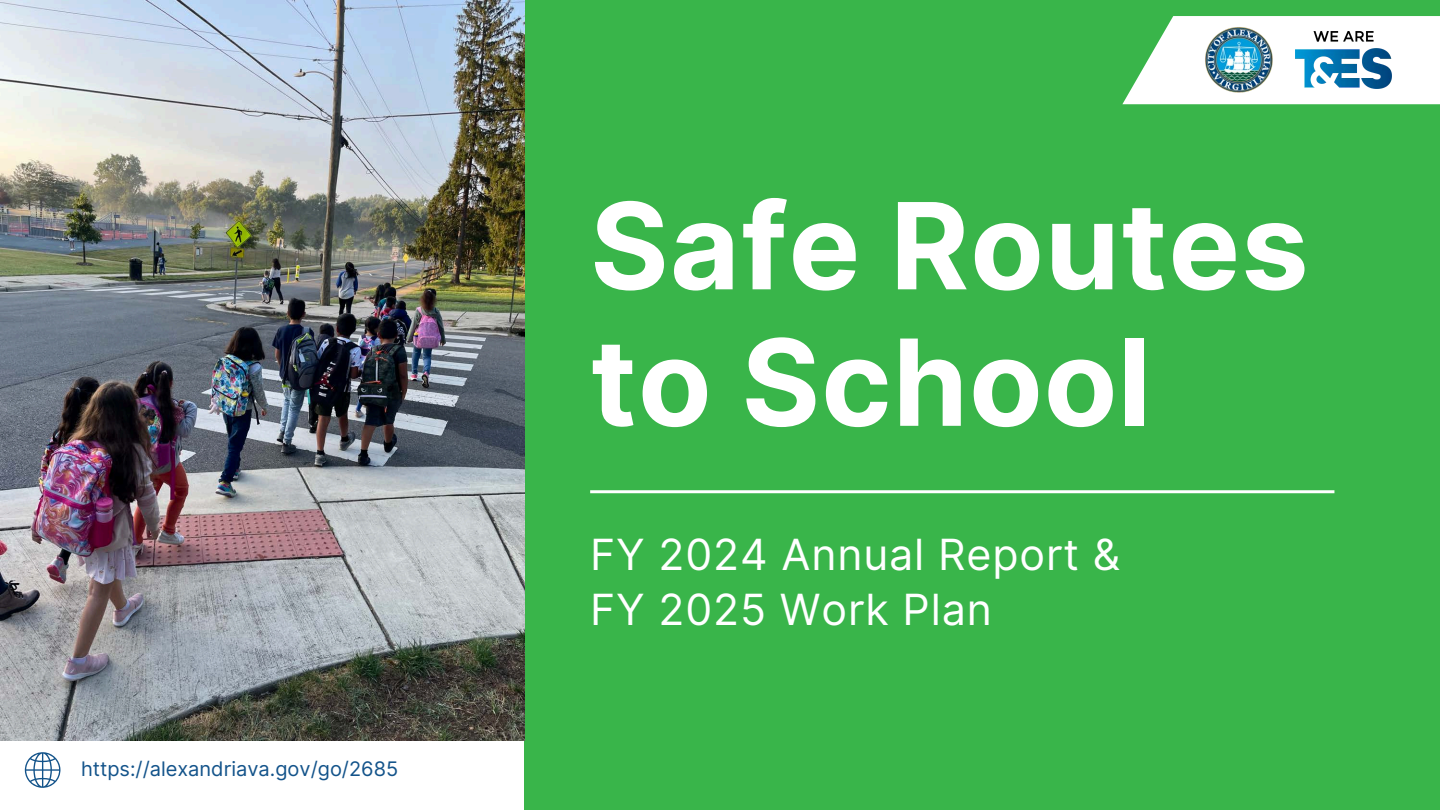
<style>
.page{position:relative;width:1440px;height:810px;background:#39b54a}
.page>*{position:absolute;margin:0;border:0;box-sizing:border-box;transform-origin:0 0}
.t1{font:700 120px/136.5px "Inter";letter-spacing:.01em;color:#fff}
.t2{font:43px/55.5px "Inter";letter-spacing:.02em;color:#fff}
.t3{font:20px "Inter";color:#13538a}
</style>
<div class="page">
<div style="left:0;top:0;width:524px;height:810px;background:#fff"></div>
<hr style="left:590px;top:490px;width:744px;height:3px;background:#fff">
<svg style="left:24px;top:752px;width:37px;height:36px"></svg>
<svg style="left:1122px;top:16px;width:318px;height:88px"></svg>
<img style="left:1205px;top:26px;width:68px;height:68px">
<img style="left:1296px;top:32px;width:96px;height:56px">
<img style="left:0;top:0;width:524px;height:741px">
<p class="t3" style="left:81px;top:757px;width:319px">https://alexandriava.gov/go/2685</p>
<p class="t1" style="left:590px;top:177px;width:720px">Safe Routes to School</p>
<p class="t2" style="left:590px;top:527px;width:532px">FY 2024 Annual Report &amp;<br>FY 2025 Work Plan</p>
</div>
